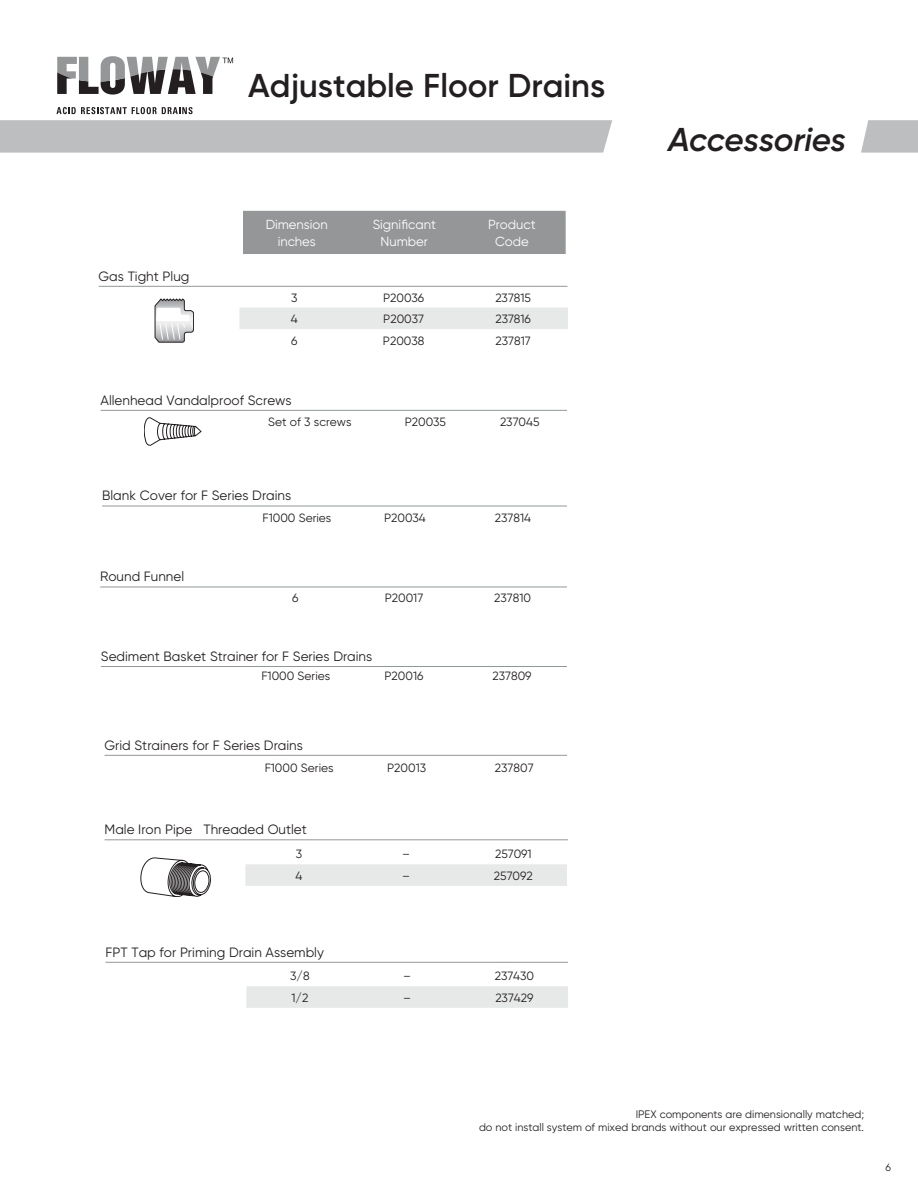
<style>
.page{position:relative;width:918px;height:1188px;background:#fff}
.page>*{position:absolute;margin:0;border:0;box-sizing:border-box;transform-origin:0 0}
.t1{font:600 33px "Gilroy";color:#231f20}
.t2{font:italic 600 33px "Gilroy";letter-spacing:-.01em;color:#231f20}
.t3{font:13.5px "Gilroy";color:#231f20}
.t4{font:13.2px/16.5px "Gilroy";color:#fff;text-align:center}
.t5{font:12px "Gilroy";color:#231f20}
.t6{font:10.8px/13px "Gilroy";color:#231f20;text-align:right}
.t7{font:10.5px "Gilroy";color:#231f20}
</style>
<div class="page">
<svg style="left:861px;top:120px;width:57px;height:33px;background:#c1c3c5"></svg>
<div style="left:0;top:120px;width:612px;height:33px;background:#bcbec0"></div>
<hr style="left:99px;top:286px;width:468px;height:1px;background:#949698">
<hr style="left:101px;top:410px;width:466px;height:1px;background:#949698">
<hr style="left:102px;top:506px;width:465px;height:1px;background:#949698">
<hr style="left:100px;top:587px;width:467px;height:1px;background:#949698">
<hr style="left:101px;top:666px;width:466px;height:1px;background:#949698">
<hr style="left:105px;top:755px;width:462px;height:1px;background:#949698">
<hr style="left:105px;top:839px;width:463px;height:1px;background:#949698">
<hr style="left:105px;top:962px;width:463px;height:1px;background:#949698">
<div style="left:243px;top:211px;width:323px;height:43px;background:#949698"></div>
<div style="left:239px;top:308px;width:329px;height:21px;background:#e7e8e8"></div>
<svg style="left:154px;top:299px;width:40px;height:44px"></svg>
<div style="left:245px;top:864px;width:322px;height:22px;background:#e7e8e8"></div>
<svg style="left:141px;top:858px;width:70px;height:39px"></svg>
<div style="left:246px;top:986px;width:322px;height:22px;background:#e7e8e8"></div>
<svg style="left:144px;top:418px;width:57px;height:27px"></svg>
<svg style="left:56px;top:107px;width:137px;height:7px"></svg>
<svg style="left:57px;top:56px;width:176px;height:39px"></svg>
<h1 class="t1" style="left:248px;top:65px;width:358px">Adjustable Floor Drains</h1>
<p class="t3" style="left:99px;top:268px;width:92px">Gas Tight Plug</p>
<p class="t4" style="left:266px;top:216px;width:64px">Dimension inches</p>
<p class="t4" style="left:373px;top:216px;width:65px">Significant<br>Number</p>
<p class="t4" style="left:488px;top:216px;width:49px">Product<br>Code</p>
<p class="t5" style="left:291px;top:290px;width:8px">3</p>
<p class="t5" style="left:383px;top:290px;width:43px">P20036</p>
<p class="t5" style="left:495px;top:290px;width:37px">237815</p>
<p class="t5" style="left:291px;top:312px;width:8px">4</p>
<p class="t5" style="left:383px;top:312px;width:42px">P20037</p>
<p class="t5" style="left:495px;top:312px;width:37px">237816</p>
<p class="t5" style="left:291px;top:333px;width:8px">6</p>
<p class="t5" style="left:383px;top:333px;width:43px">P20038</p>
<p class="t5" style="left:496px;top:333px;width:37px">237817</p>
<p class="t3" style="left:101px;top:392px;width:193px">Allenhead Vandalproof Screws</p>
<p class="t5" style="left:268px;top:415px;width:85px">Set of 3 screws</p>
<p class="t5" style="left:405px;top:415px;width:43px">P20035</p>
<p class="t5" style="left:500px;top:415px;width:41px">237045</p>
<p class="t3" style="left:102px;top:488px;width:191px">Blank Cover for F Series Drains</p>
<p class="t3" style="left:100px;top:569px;width:85px">Round Funnel</p>
<p class="t5" style="left:263px;top:511px;width:70px">F1000 Series</p>
<p class="t5" style="left:384px;top:511px;width:43px">P20034</p>
<p class="t5" style="left:495px;top:511px;width:38px">237814</p>
<p class="t5" style="left:292px;top:591px;width:8px">6</p>
<p class="t5" style="left:385px;top:591px;width:40px">P20017</p>
<p class="t5" style="left:494px;top:591px;width:38px">237810</p>
<p class="t3" style="left:101px;top:648px;width:273px">Sediment Basket Strainer for F Series Drains</p>
<p class="t5" style="left:261px;top:669px;width:70px">F1000 Series</p>
<p class="t5" style="left:385px;top:669px;width:40px">P20016</p>
<p class="t5" style="left:493px;top:669px;width:41px">237809</p>
<p class="t3" style="left:105px;top:737px;width:200px">Grid Strainers for F Series Drains</p>
<p class="t5" style="left:265px;top:760px;width:70px">F1000 Series</p>
<p class="t5" style="left:387px;top:760px;width:40px">P20013</p>
<p class="t5" style="left:495px;top:760px;width:40px">237807</p>
<p class="t3" style="left:105px;top:821px;width:204px">Male Iron Pipe Threaded Outlet</p>
<p class="t5" style="left:296px;top:847px;width:8px">3</p>
<p class="t5" style="left:402px;top:847px;width:9px">–</p>
<p class="t5" style="left:495px;top:847px;width:38px">257091</p>
<p class="t5" style="left:296px;top:868px;width:8px">4</p>
<p class="t5" style="left:402px;top:868px;width:9px">–</p>
<p class="t5" style="left:494px;top:868px;width:40px">257092</p>
<p class="t3" style="left:105px;top:944px;width:220px">FPT Tap for Priming Drain Assembly</p>
<p class="t5" style="left:290px;top:969px;width:21px">3/8</p>
<p class="t5" style="left:403px;top:969px;width:9px">–</p>
<p class="t5" style="left:495px;top:969px;width:41px">237430</p>
<p class="t5" style="left:292px;top:990px;width:18px">1/2</p>
<p class="t5" style="left:403px;top:990px;width:9px">–</p>
<p class="t5" style="left:495px;top:990px;width:40px">237429</p>
<h1 class="t2" style="left:668px;top:119px;width:180px">Accessories</h1>
<p class="t6" style="left:479px;top:1107px;width:386px">IPEX components are dimensionally matched;<br>do not install system of mixed brands without our expressed written consent.</p>
<p class="t7" style="left:885px;top:1161px;width:7px">6</p>
</div>
